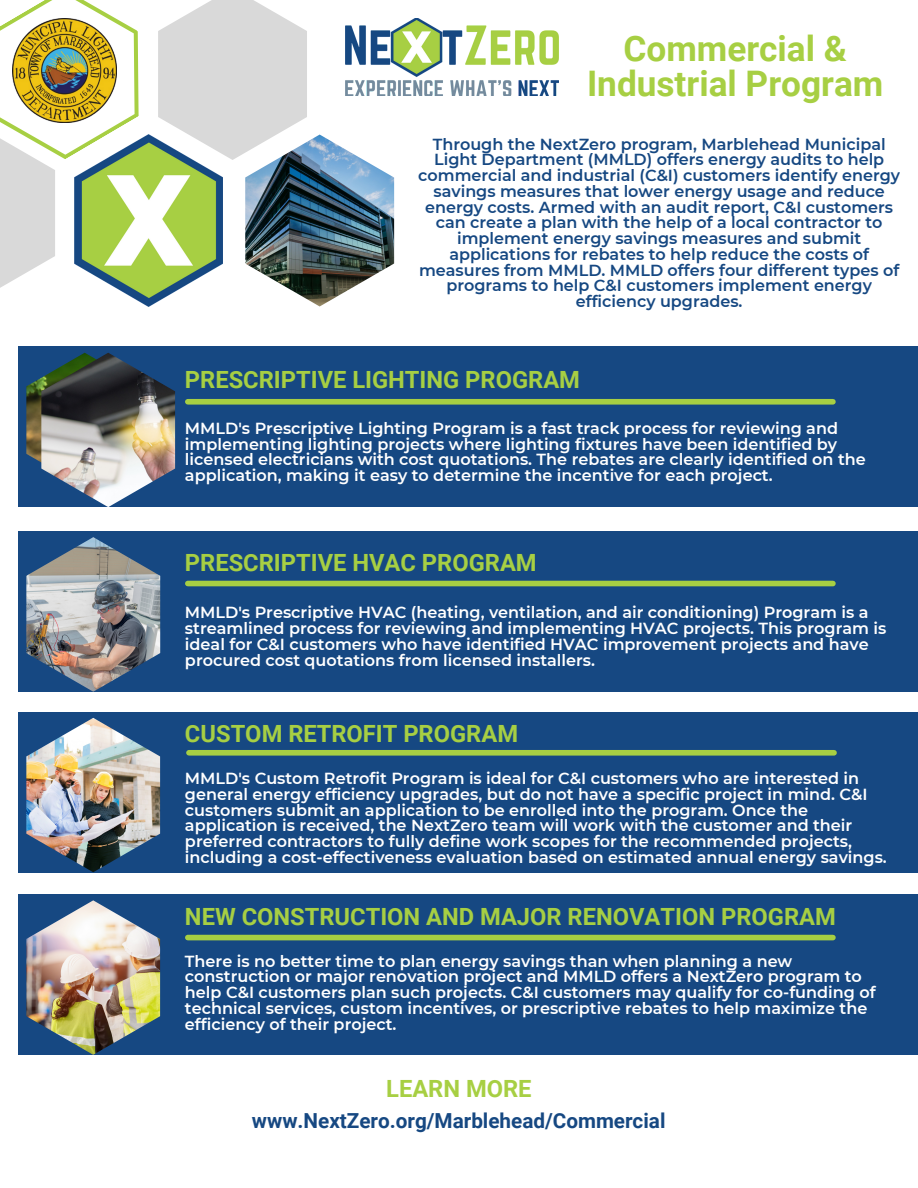
<style>
.page{position:relative;width:918px;height:1188px;background:#fff}
.page>*{position:absolute;margin:0;border:0;box-sizing:border-box;transform-origin:0 0}
.t1{font:700 35.25px/34.8px "Roboto";color:#a7cf43;text-align:center}
.t2{font:700 23.7px "Roboto";color:#a7cf43}
.t3{font:700 20.7px "Roboto";color:#164882}
.t4{font:600 16.05px/15.8px "Montserrat";color:#fff}
.t5{font:600 16.05px/15.8px "Montserrat";color:#164882;text-align:center}
</style>
<div class="page">
<div style="left:18px;top:347px;width:900px;height:160px;background:#164882"></div>
<img style="left:26px;top:378px;width:15px;height:84px">
<svg style="left:0;top:0;width:139px;height:159px"></svg>
<img style="left:74px;top:135px;width:149px;height:172px">
<svg style="left:158px;top:0;width:149px;height:160px;background:#dcdcdc"></svg>
<img style="left:346px;top:18px;width:213px;height:78px">
<svg style="left:0;top:127px;width:55px;height:161px;fill:#d9d9d9"></svg>
<img style="left:245px;top:135px;width:149px;height:171px">
<div style="left:18px;top:531px;width:900px;height:161px;background:#164882"></div>
<img style="left:26px;top:537px;width:134px;height:155px">
<div style="left:18px;top:712px;width:900px;height:160px;background:#164882"></div>
<img style="left:26px;top:718px;width:134px;height:154px">
<div style="left:18px;top:894px;width:900px;height:161px;background:#164882"></div>
<img style="left:26px;top:900px;width:134px;height:155px">
<div style="left:188px;top:935px;width:645px;height:5px;background:#a7cf43"></div>
<img style="left:41px;top:353px;width:134px;height:154px">
<div style="left:189px;top:750px;width:645px;height:6px;background:#a7cf43"></div>
<div style="left:188px;top:581px;width:645px;height:5px;background:#a7cf43"></div>
<div style="left:188px;top:399px;width:645px;height:6px;background:#a7cf43"></div>
<img style="left:12px;top:18px;width:105px;height:105px">
<p class="t1" style="left:587px;top:32px;width:298px">Commercial &amp;<br>Industrial Program</p>
<p class="t5" style="left:418px;top:136px;width:483px">Through the NextZero program, Marblehead Municipal Light Department (MMLD) offers energy audits to help commercial and industrial (C&amp;I) customers identify energy savings measures that lower energy usage and reduce energy costs. Armed with an audit report, C&amp;I customers can create a plan with the help of a local contractor to implement energy savings measures and submit applications for rebates to help reduce the costs of measures from MMLD. MMLD offers four different types of programs to help C&amp;I customers implement energy efficiency upgrades.</p>
<p class="t2" style="left:185px;top:366px;width:397px">PRESCRIPTIVE LIGHTING PROGRAM</p>
<h2 class="t4" style="left:185px;top:420px;width:682px">MMLD's Prescriptive Lighting Program is a fast track process for reviewing and implementing lighting projects where lighting fixtures have been identified by licensed electricians with cost quotations. The rebates are clearly identified on the application, making it easy to determine the incentive for each project.</h2>
<h2 class="t2" style="left:185px;top:549px;width:353px">PRESCRIPTIVE HVAC PROGRAM</h2>
<p class="t4" style="left:185px;top:605px;width:703px">MMLD's Prescriptive HVAC (heating, ventilation, and air conditioning) Program is a streamlined process for reviewing and implementing HVAC projects. This program is ideal for C&amp;I customers who have identified HVAC improvement projects and have procured cost quotations from licensed installers.</p>
<h2 class="t2" style="left:185px;top:720px;width:335px">CUSTOM RETROFIT PROGRAM</h2>
<p class="t4" style="left:185px;top:770px;width:703px">MMLD's Custom Retrofit Program is ideal for C&amp;I customers who are interested in general energy efficiency upgrades, but do not have a specific project in mind. C&amp;I customers submit an application to be enrolled into the program. Once the application is received, the NextZero team will work with the customer and their preferred contractors to fully define work scopes for the recommended projects, including a cost-effectiveness evaluation based on estimated annual energy savings.</p>
<h2 class="t2" style="left:185px;top:903px;width:652px">NEW CONSTRUCTION AND MAJOR RENOVATION PROGRAM</h2>
<p class="t4" style="left:185px;top:953px;width:692px">There is no better time to plan energy savings than when planning a new construction or major renovation project and MMLD offers a NextZero program to help C&amp;I customers plan such projects. C&amp;I customers may qualify for co-funding of technical services, custom incentives, or prescriptive rebates to help maximize the efficiency of their project.</p>
<h2 class="t2" style="left:386px;top:1075px;width:147px">LEARN MORE</h2>
<h3 class="t3" style="left:252px;top:1109px;width:415px">www.NextZero.org/Marblehead/Commercial</h3>
</div>
